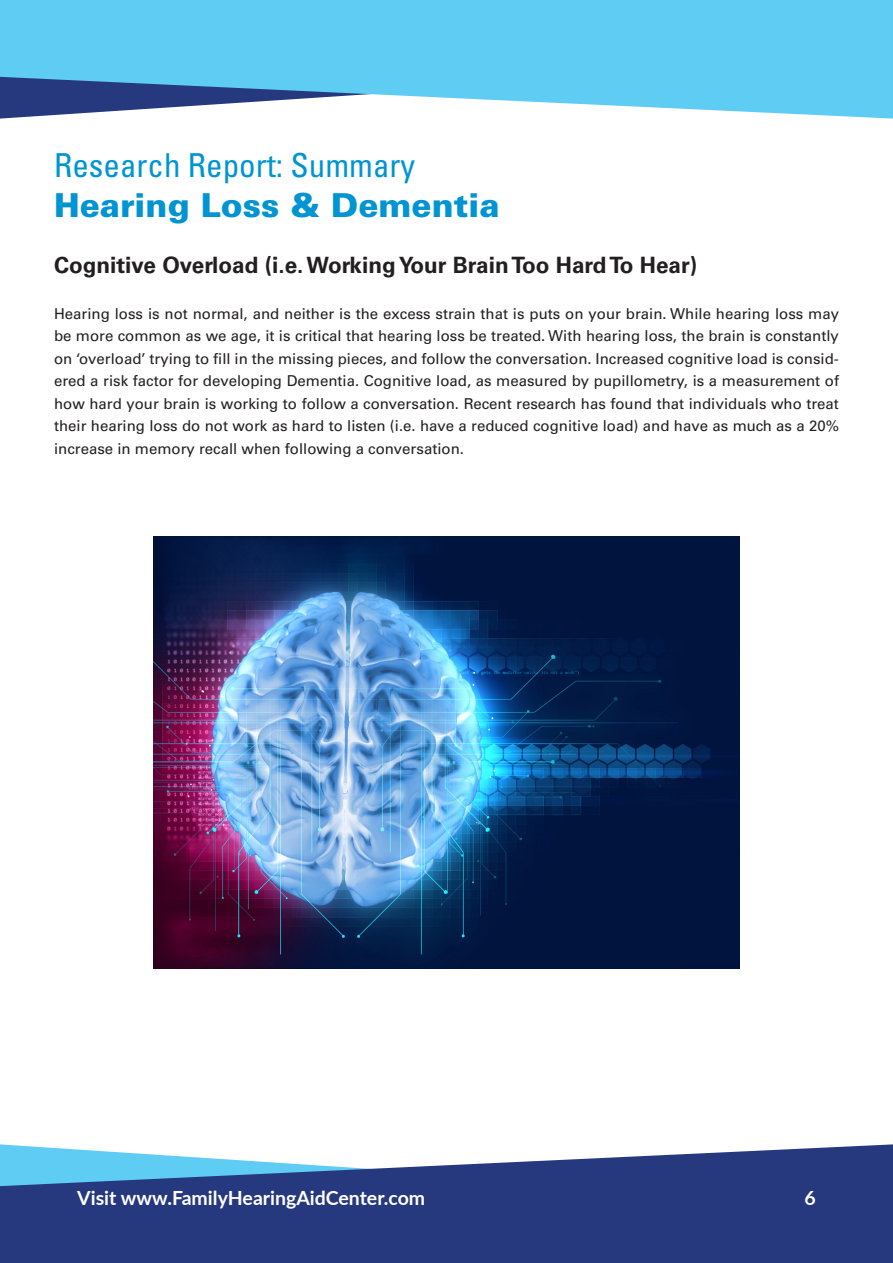
<style>
.page{position:relative;width:893px;height:1263px;background:#fff}
.page>*{position:absolute;margin:0;border:0;box-sizing:border-box;transform-origin:0 0}
.t1{font:condensed 33px "Univers LT Std";color:#0094d3}
.t2{font:900 33px "Univers LT Std";color:#0094d3}
.t3{font:700 22.5px "Univers LT Std";color:#231f20}
.t4{font:700 19.5px "Lato";color:#fff}
.t5{font:15px/22.5px "Univers LT Std";color:#231f20;text-align:justify}
</style>
<div class="page">
<img style="left:154px;top:537px;width:585px;height:432px">
<svg style="left:0;top:0;width:892px;height:119px;background:#6bc6eb"></svg>
<svg style="left:0;top:1144px;width:892px;height:119px;background:#415894"></svg>
<svg style="left:892px;top:0;width:1px;height:119px"></svg>
<svg style="left:892px;top:1144px;width:1px;height:119px"></svg>
<p class="t1" style="left:54px;top:144px;width:363px">Research Report: Summary</p>
<p class="t2" style="left:54px;top:184px;width:447px">Hearing Loss &amp; Dementia</p>
<p class="t3" style="left:54px;top:252px;width:645px">Cognitive Overload (i.e. Working Your Brain Too Hard To Hear)</p>
<p class="t5" style="left:54px;top:302px;width:787px">Hearing loss is not normal, and neither is the excess strain that is puts on your brain. While hearing loss may be more common as we age, it is critical that hearing loss be treated. With hearing loss, the brain is constantly on ‘overload’ trying to fill in the missing pieces, and follow the conversation. Increased cognitive load is consid&shy;ered a risk factor for developing Dementia. Cognitive load, as measured by pupillometry, is a measurement of how hard your brain is working to follow a conversation. Recent research has found that individuals who treat their hearing loss do not work as hard to listen (i.e. have a reduced cognitive load) and have as much as a 20% increase in memory recall when following a conversation.</p>
<p class="t4" style="left:77px;top:1184px;width:349px">Visit www.FamilyHearingAidCenter.com</p>
<p class="t4" style="left:804px;top:1184px;width:13px">6</p>
</div>
